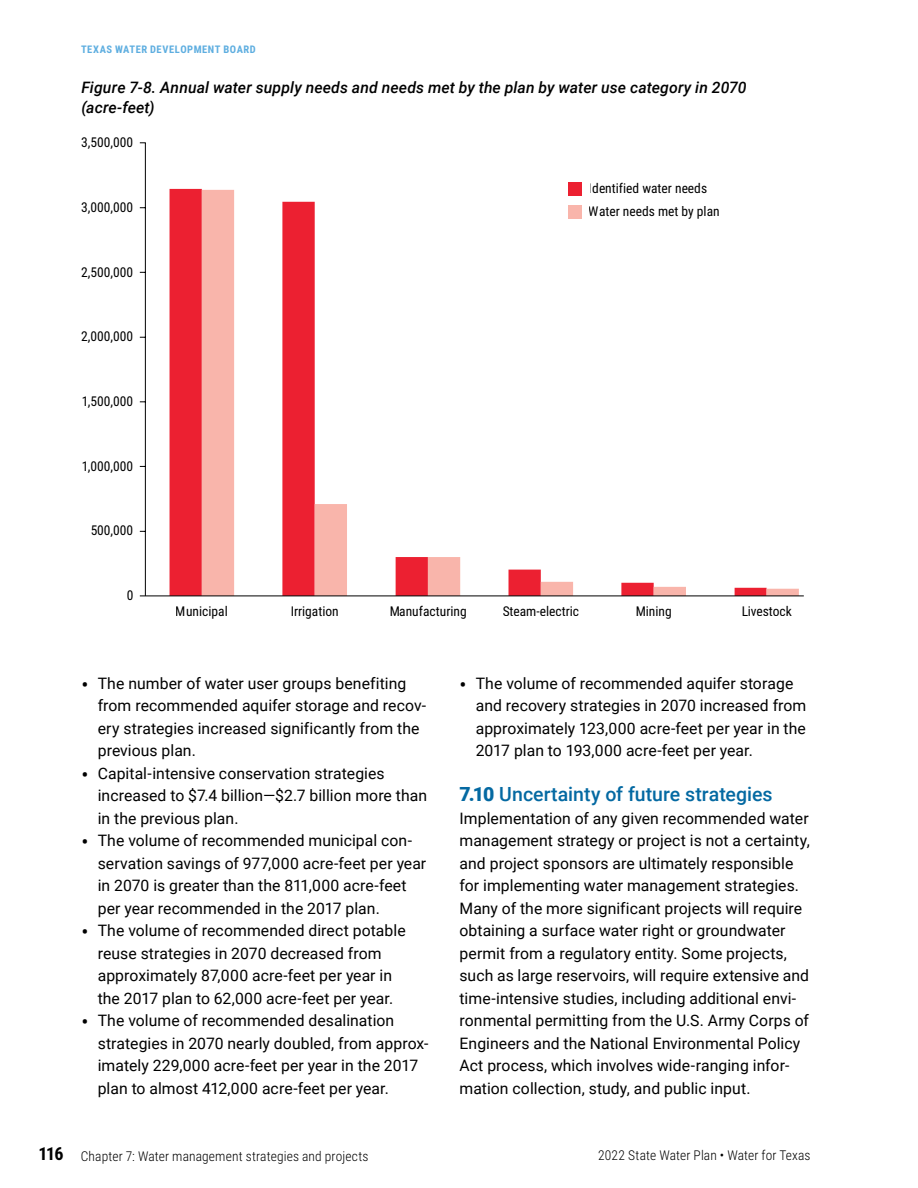
<style>
.page{position:relative;width:918px;height:1188px;background:#fff}
.page>*{position:absolute;margin:0;border:0;box-sizing:border-box;transform-origin:0 0}
.heading_3_with_numbe{font:500 19.5px "Roboto";color:#0469a2}
.body{font:15.75px/22.5px "Roboto";letter-spacing:.005em;color:#000}
.chart_heading{font:italic 500 15.75px/20.2px "Roboto";letter-spacing:.005em;color:#000}
.t1{font:13.5px/23.5px "Roboto Condensed";color:#000}
.t2{font:300 13.5px "Roboto Condensed";letter-spacing:.01em;color:#000}
.t3{font:700 10.5px "Roboto Condensed";letter-spacing:.05em;color:#5eaee0}
.s1{font-size:21px}
.s2{font-weight:700;font-size:18px}
.s3{font-weight:900}
</style>
<div class="page">
<div style="left:170px;top:189px;width:64px;height:407px;background:#ec2031"></div>
<svg style="left:202px;top:190px;width:597px;height:406px"></svg>
<svg style="left:139px;top:142px;width:7px;height:455px"></svg>
<hr style="left:140px;top:596px;width:664px;height:1px;background:#000">
<div style="left:568px;top:182px;width:14px;height:14px;background:#ec2031"></div>
<div style="left:568px;top:205px;width:14px;height:14px;background:#f9b5ab"></div>
<p class="t3" style="left:81px;top:42px;width:176px">TEXAS WATER DEVELOPMENT BOARD</p>
<p class="chart_heading" style="left:81px;top:77px;width:667px">Figure 7-8. Annual water supply needs and needs met by the plan by water use category in 2070 (acre-feet)</p>
<p class="t1" style="left:81px;top:130px;width:53px">3,500,000</p>
<p class="t1" style="left:81px;top:195px;width:53px">3,000,000</p>
<p class="t1" style="left:81px;top:260px;width:53px">2,500,000</p>
<p class="t1" style="left:81px;top:324px;width:53px">2,000,000</p>
<p class="t1" style="left:81px;top:389px;width:53px">1,500,000</p>
<p class="t1" style="left:81px;top:454px;width:53px">1,000,000</p>
<p class="t1" style="left:90px;top:518px;width:44px">500,000</p>
<p class="t1" style="left:126px;top:583px;width:8px">0</p>
<p class="t1" style="left:589px;top:176px;width:132px">Identified water needs<br>Water needs met by plan</p>
<p class="t1" style="left:176px;top:598px;width:53px">Municipal</p>
<p class="t1" style="left:291px;top:598px;width:50px">Irrigation</p>
<p class="t1" style="left:389px;top:598px;width:79px">Manufacturing</p>
<p class="t1" style="left:502px;top:598px;width:78px">Steam-electric</p>
<p class="t1" style="left:636px;top:598px;width:38px">Mining</p>
<p class="t1" style="left:741px;top:598px;width:52px">Livestock</p>
<p class="body" style="left:98px;top:671px;width:330px;text-indent:-16px"><span class="s1">•</span> The number of water user groups benefiting from recommended aquifer storage and recov&shy;ery strategies increased significantly from the previous plan.</p>
<p class="body" style="left:98px;top:761px;width:331px;text-indent:-16px"><span class="s1">•</span> Capital-intensive conservation strategies increased to $7.4 billion—$2.7 billion more than in the previous plan.</p>
<p class="body" style="left:98px;top:829px;width:330px;text-indent:-16px"><span class="s1">•</span> The volume of recommended municipal con&shy;servation savings of 977,000 acre-feet per year in 2070 is greater than the 811,000 acre-feet per year recommended in the 2017 plan.</p>
<p class="body" style="left:82px;top:919px;width:326px;text-align:center"><span class="s1">•</span> The volume of recommended direct potable reuse strategies in 2070 decreased from approximately 87,000 acre-feet per year in<br>the 2017 plan to 62,000 acre-feet per year.</p>
<p class="body" style="left:98px;top:1009px;width:332px;text-indent:-16px"><span class="s1">•</span> The volume of recommended desalination strategies in 2070 nearly doubled, from approx&shy;imately 229,000 acre-feet per year in the 2017 plan to almost 412,000 acre-feet per year.</p>
<p class="t2" style="left:38px;top:1147px;width:332px"><span class="s2">116</span> Chapter 7: Water management strategies and projects</p>
<p class="body" style="left:476px;top:671px;width:332px;text-indent:-16px"><span class="s1">•</span> The volume of recommended aquifer storage and recovery strategies in 2070 increased from approximately 123,000 acre-feet per year in the 2017 plan to 193,000 acre-feet per year.</p>
<p class="heading_3_with_numbe" style="left:460px;top:780px;width:315px"><span class="s3">7.10</span> Uncertainty of future strategies</p>
<p class="body" style="left:460px;top:806px;width:352px">Implementation of any given recommended water management strategy or project is not a certainty, and project sponsors are ultimately responsible for implementing water management strategies.<br>Many of the more significant projects will require obtaining a surface water right or groundwater permit from a regulatory entity. Some projects, such as large reservoirs, will require extensive and time-intensive studies, including additional envi&shy;ronmental permitting from the U.S. Army Corps of Engineers and the National Environmental Policy Act process, which involves wide-ranging infor&shy;mation collection, study, and public input.</p>
<p class="t2" style="left:598px;top:1146px;width:214px">2022 State Water Plan • Water for Texas</p>
</div>
